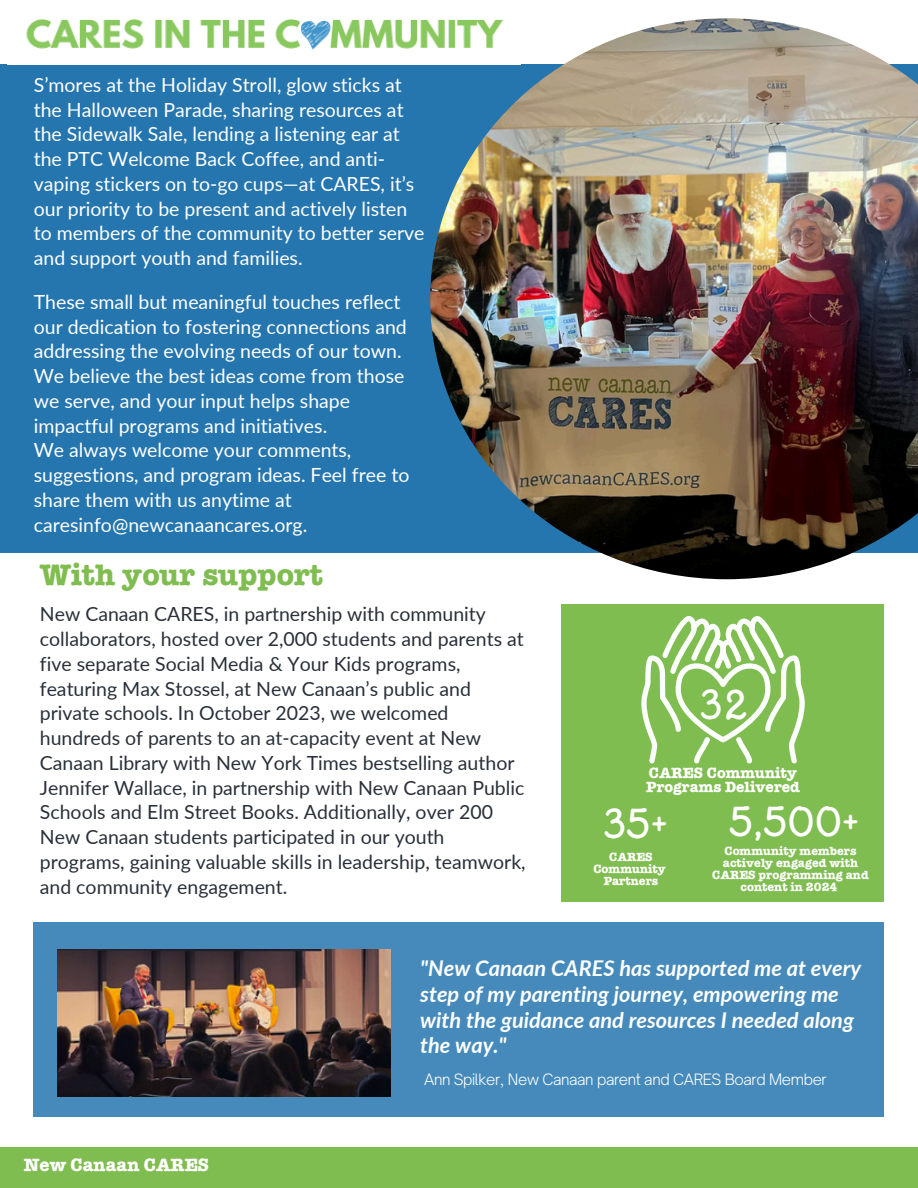
<style>
.page{position:relative;width:918px;height:1188px;background:#fff}
.page>*{position:absolute;margin:0;border:0;box-sizing:border-box;transform-origin:0 0}
.t1{font:47.85px "DO Script Regular";color:#fff}
.t2{font:47.85px "DO Script Regular";color:#fcfefd}
.t3{font:700 30px "American Typewriter ITC Pro";color:#80bd50}
.t4{font:italic 700 21.75px/25.8px "Lato";color:#fcfefd}
.t5{font:19.5px/24.8px "Lato";color:#fff}
.t6{font:19.5px/24.8px "Lato";color:#293039}
.t7{font:700 18px "American Typewriter ITC Pro";color:#fff}
.t8{font:300 15px "Open Sauce One";letter-spacing:-.025em;color:#fcfefd}
.t9{font:700 15px/14.7px "American Typewriter ITC Pro";color:#fff}
.t10{font:700 12px/12px "American Typewriter ITC Pro";color:#fcfefd;text-align:center}
.t11{font:700 12px/12px "American Typewriter ITC Pro";color:#fff;text-align:center}
</style>
<div class="page">
<div style="left:0;top:1148px;width:918px;height:40px;background:#80bd50"></div>
<div style="left:0;top:64px;width:430px;height:489px;background:#2576af"></div>
<div style="left:34px;top:922px;width:850px;height:195px;background:#468abb"></div>
<img style="left:430px;top:18px;width:488px;height:561px">
<img style="left:57px;top:949px;width:334px;height:147px">
<img style="left:26px;top:18px;width:495px;height:46px">
<div style="left:562px;top:604px;width:322px;height:298px;background:#80bd50"></div>
<svg style="left:641px;top:616px;width:163px;height:147px"></svg>
<h5 class="t5" style="left:34px;top:72px;width:392px">S’mores at the Holiday Stroll, glow sticks at the Halloween Parade, sharing resources at the Sidewalk Sale, lending a listening ear at the PTC Welcome Back Coffee, and anti&shy;vaping stickers on to-go cups—at CARES, it’s our priority to be present and actively listen to members of the community to better serve and support youth and families.</h5>
<h2 class="t5" style="left:34px;top:289px;width:377px">These small but meaningful touches reflect our dedication to fostering connections and addressing the evolving needs of our town.<br>We believe the best ideas come from those we serve, and your input helps shape impactful programs and initiatives.<br>We always welcome your comments, suggestions, and program ideas. Feel free to share them with us anytime at caresinfo@newcanaancares.org.</h2>
<p class="t3" style="left:40px;top:564px;width:285px">With your support</p>
<h6 class="t6" style="left:40px;top:601px;width:487px">New Canaan CARES, in partnership with community collaborators, hosted over 2,000 students and parents at five separate Social Media &amp; Your Kids programs, featuring Max Stossel, at New Canaan’s public and private schools. In October 2023, we welcomed hundreds of parents to an at-capacity event at New Canaan Library with New York Times bestselling author Jennifer Wallace, in partnership with New Canaan Public Schools and Elm Street Books. Additionally, over 200<br>New Canaan students participated in our youth programs, gaining valuable skills in leadership, teamwork, and community engagement.</h6>
<p class="t2" style="left:699px;top:677px;width:50px">32</p>
<h1 class="t9" style="left:646px;top:767px;width:155px">CARES Community<br>Programs Delivered</h1>
<h1 class="t1" style="left:729px;top:794px;width:132px">5,500+</h1>
<p class="t10" style="left:712px;top:846px;width:158px">Community members actively engaged with<br>CARES programming and content in 2024</p>
<p class="t1" style="left:603px;top:796px;width:67px">35+</p>
<p class="t11" style="left:593px;top:852px;width:74px">CARES<br>Community</p>
<p class="t11" style="left:604px;top:876px;width:56px">Partners</p>
<h5 class="t7" style="left:24px;top:1159px;width:187px">New Canaan CARES</h5>
<h5 class="t4" style="left:420px;top:955px;width:442px">"New Canaan CARES has supported me at every step of my parenting journey, empowering me with the guidance and resources I needed along the way."</h5>
<p class="t8" style="left:424px;top:1070px;width:404px">Ann Spilker, New Canaan parent and CARES Board Member</p>
</div>
